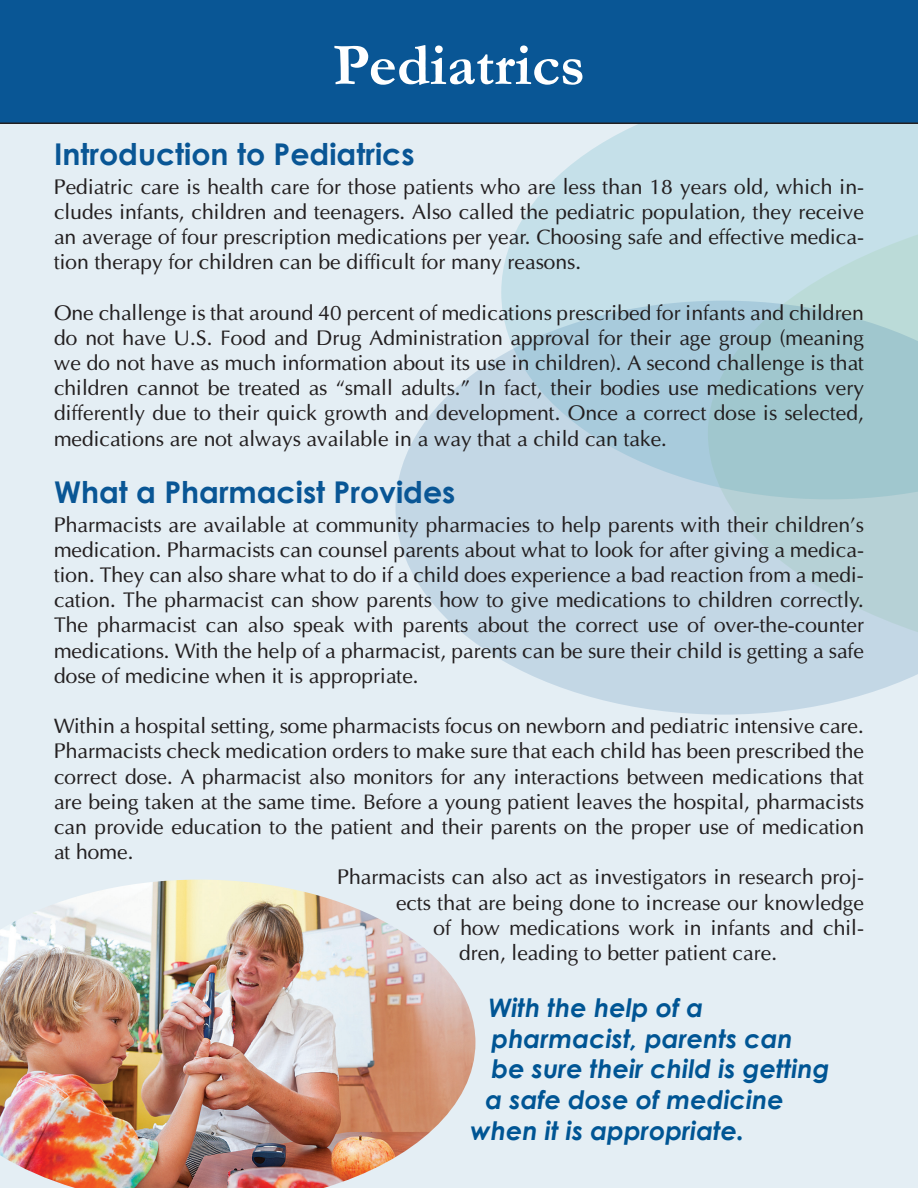
<style>
.page{position:relative;width:918px;height:1188px;background:#e4eef4}
.page>*{position:absolute;margin:0;border:0;box-sizing:border-box;transform-origin:0 0}
.t1{font:700 60px "Garamond";color:#fff}
.t2{font:700 30px "Century Gothic";color:#095695}
.t3{font:italic 700 25.5px "Century Gothic";color:#005594}
.t4{font:21px/25.2px "Optima";color:#231f20;text-align:justify}
</style>
<div class="page">
<svg style="left:501px;top:124px;width:417px;height:177px;background:#c9e1ea"></svg>
<svg style="left:708px;top:193px;width:210px;height:108px;background:#c2dee5"></svg>
<svg style="left:395px;top:301px;width:523px;height:414px;background:#bdd5e0"></svg>
<div style="left:0;top:0;width:918px;height:124px;background:#095695"></div>
<img style="left:0;top:880px;width:475px;height:308px">
<h1 class="t1" style="left:333px;top:24px;width:254px">Pediatrics</h1>
<h2 class="t2" style="left:54px;top:131px;width:362px">Introduction to Pediatrics</h2>
<p class="t4" style="left:54px;top:174px;width:812px">Pediatric care is health care for those patients who are less than 18 years old, which in&shy;cludes infants, children and teenagers. Also called the pediatric population, they receive an average of four prescription medications per year. Choosing safe and effective medica&shy;tion therapy for children can be difficult for many reasons.</p>
<p class="t4" style="left:54px;top:300px;width:812px">One challenge is that around 40 percent of medications prescribed for infants and children do not have U.S. Food and Drug Administration approval for their age group (meaning we do not have as much information about its use in children). A second challenge is that children cannot be treated as “small adults.” In fact, their bodies use medications very differently due to their quick growth and development. Once a correct dose is selected, medications are not always available in a way that a child can take.</p>
<h2 class="t2" style="left:54px;top:469px;width:403px">What a Pharmacist Provides</h2>
<p class="t4" style="left:54px;top:512px;width:812px">Pharmacists are available at community pharmacies to help parents with their children’s medication. Pharmacists can counsel parents about what to look for after giving a medica&shy;tion. They can also share what to do if a child does experience a bad reaction from a medi&shy;cation. The pharmacist can show parents how to give medications to children correctly.<br>The pharmacist can also speak with parents about the correct use of over-the-counter medications. With the help of a pharmacist, parents can be sure their child is getting a safe dose of medicine when it is appropriate.</p>
<p class="t4" style="left:54px;top:713px;width:811px">Within a hospital setting, some pharmacists focus on newborn and pediatric intensive care.</p>
<p class="t4" style="left:54px;top:739px;width:812px">Pharmacists check medication orders to make sure that each child has been prescribed the</p>
<p class="t4" style="left:54px;top:764px;width:811px">correct dose. A pharmacist also monitors for any interactions between medications that</p>
<p class="t4" style="left:54px;top:789px;width:811px">are being taken at the same time. Before a young patient leaves the hospital, pharmacists</p>
<p class="t4" style="left:54px;top:814px;width:812px">can provide education to the patient and their parents on the proper use of medication</p>
<p class="t4" style="left:54px;top:839px;width:81px">at home.</p>
<p class="t4" style="left:338px;top:865px;width:528px">Pharmacists can also act as investigators in research proj-</p>
<p class="t4" style="left:396px;top:890px;width:470px">ects that are being done to increase our knowledge</p>
<p class="t4" style="left:434px;top:915px;width:432px">of how medications work in infants and chil-</p>
<p class="t4" style="left:459px;top:940px;width:320px">dren, leading to better patient care.</p>
<p class="t3" style="left:488px;top:989px;width:216px">With the help of a</p>
<p class="t3" style="left:492px;top:1019px;width:303px">pharmacist, parents can</p>
<p class="t3" style="left:492px;top:1050px;width:340px">be sure their child is getting</p>
<p class="t3" style="left:486px;top:1080px;width:300px">a safe dose of medicine</p>
<p class="t3" style="left:471px;top:1111px;width:275px">when it is appropriate.</p>
</div>
